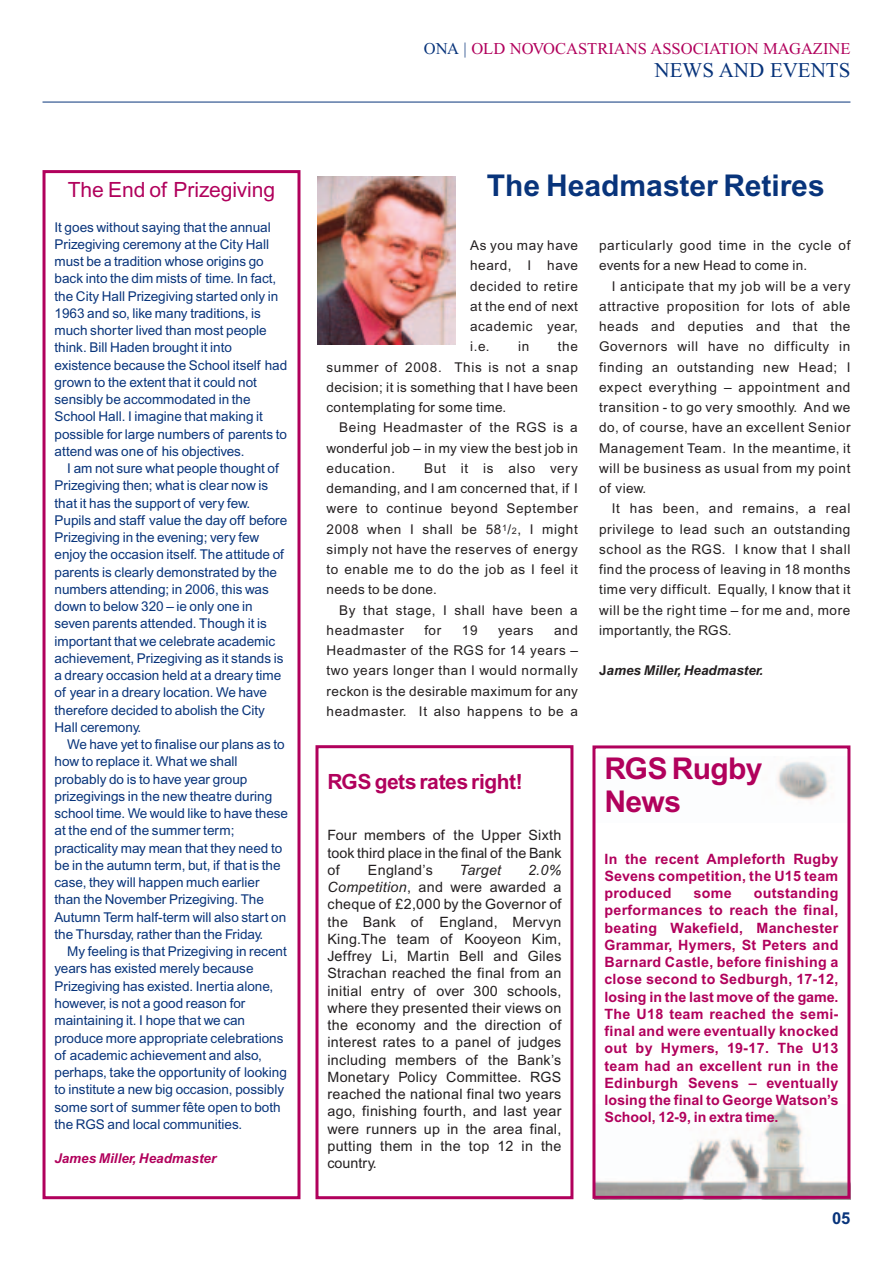
<style>
.page{position:relative;width:893px;height:1263px;background:#fff}
.page>*{position:absolute;margin:0;border:0;box-sizing:border-box;transform-origin:0 0}
.t1{font:700 30px "Arial";color:#08347b}
.t2{font:700 30px/33px "Arial";letter-spacing:-.02em;color:#b1015c}
.t3{font:21px "Arial";color:#b1015c}
.t4{font:700 21px "Arial";letter-spacing:-.02em;color:#b1015c}
.t5{font:21px "Times New Roman";color:#08347b}
.t6{font:16.5px "Times New Roman";color:#b1015c}
.t7{font:700 16.5px "Arial";color:#08347b}
.t8{font:14.25px/17.2px "Arial";letter-spacing:.02em;color:#231f20;text-align:justify}
.t9{font:700 14.25px/17.2px "Arial";letter-spacing:.02em;color:#b1015c;text-align:justify}
.t10{font:italic 14.25px "Arial";letter-spacing:.02em;color:#231f20}
.t11{font:13.5px/17.2px "Arial";color:#08347b}
.t12{font:13.5px/20.2px "Arial";letter-spacing:.05em;color:#231f20;text-align:justify}
.t13{font:italic 700 13.5px "Arial";color:#231f20}
.t14{font:italic 700 13.5px "Arial";color:#b1015c}
.s1{color:#08347b}
.s2{font-size:9px}
.s3{font-style:italic}
.s4{font-style:normal}
</style>
<div class="page">
<div style="left:43px;top:170px;width:257px;height:1029px;border:3px solid #b1015c"></div>
<hr style="left:43px;top:102px;width:807px;height:1px;background:#08347b">
<img style="left:317px;top:176px;width:138px;height:168px">
<img style="left:596px;top:1104px;width:250px;height:91px">
<img style="left:777px;top:762px;width:54px;height:39px">
<div style="left:592px;top:745px;width:258px;height:454px;border:3px solid #b1015c"></div>
<div style="left:315px;top:745px;width:258px;height:454px;border:3px solid #b1015c"></div>
<p class="t6" style="left:424px;top:43px;width:428px"><span class="s1">ONA |</span> OLD NOVOCASTRIANS ASSOCIATION MAGAZINE</p>
<h2 class="t5" style="left:655px;top:62px;width:197px">NEWS AND EVENTS</h2>
<h2 class="t3" style="left:68px;top:182px;width:209px">The End of Prizegiving</h2>
<p class="t11" style="left:55px;top:220px;width:234px">It goes without saying that the annual Prizegiving ceremony at the City Hall must be a tradition whose origins go back into the dim mists of time. In fact, the City Hall Prizegiving started only in 1963 and so, like many traditions, is much shorter lived than most people think. Bill Haden brought it into existence because the School itself had grown to the extent that it could not sensibly be accommodated in the School Hall. I imagine that making it possible for large numbers of parents to attend was one of his objectives.</p>
<p class="t11" style="left:55px;top:461px;width:234px;text-indent:13px">I am not sure what people thought of Prizegiving then; what is clear now is that it has the support of very few.<br>Pupils and staff value the day off before Prizegiving in the evening; very few enjoy the occasion itself. The attitude of parents is clearly demonstrated by the numbers attending; in 2006, this was down to below 320 – ie only one in seven parents attended. Though it is important that we celebrate academic achievement, Prizegiving as it stands is a dreary occasion held at a dreary time of year in a dreary location. We have therefore decided to abolish the City Hall ceremony.</p>
<p class="t11" style="left:55px;top:737px;width:235px;text-indent:13px">We have yet to finalise our plans as to how to replace it. What we shall probably do is to have year group prizegivings in the new theatre during school time. We would like to have these at the end of the summer term; practicality may mean that they need to be in the autumn term, but, if that is the case, they will happen much earlier than the November Prizegiving. The Autumn Term half-term will also start on the Thursday, rather than the Friday.</p>
<p class="t11" style="left:55px;top:944px;width:234px;text-indent:13px">My feeling is that Prizegiving in recent years has existed merely because Prizegiving has existed. Inertia alone, however, is not a good reason for maintaining it. I hope that we can produce more appropriate celebrations of academic achievement and also, perhaps, take the opportunity of looking to institute a new big occasion, possibly some sort of summer fête open to both the RGS and local communities.</p>
<p class="t14" style="left:55px;top:1151px;width:163px">James Miller, Headmaster</p>
<h1 class="t1" style="left:487px;top:175px;width:339px">The Headmaster Retires</h1>
<p class="t12" style="left:470px;top:236px;width:109px">As you may have heard, I have decided to retire at the end of next academic year, i.e.</p>
<p class="t12" style="left:326px;top:338px;width:253px;text-indent:231px">the summer of 2008. This is not a snap decision; it is something that I have been contemplating for some time.</p>
<p class="t12" style="left:326px;top:419px;width:253px;text-indent:13px">Being Headmaster of the RGS is a wonderful job – in my view the best job in education.</p>
<p class="t12" style="left:518px;top:338px;width:13px">in</p>
<p class="t12" style="left:326px;top:459px;width:253px;text-indent:98px">But it is also very demanding, and I am concerned that, if I were to continue beyond September 2008 when I shall be 58<sup>1</sup>/<span class="s2">2</span>, I might simply not have the reserves of energy to enable me to do the job as I feel it needs to be done.</p>
<p class="t12" style="left:326px;top:601px;width:253px;text-indent:13px">By that stage, I shall have been a headmaster</p>
<p class="t12" style="left:424px;top:621px;width:18px">for</p>
<p class="t12" style="left:462px;top:621px;width:17px">19</p>
<p class="t12" style="left:498px;top:621px;width:37px">years</p>
<p class="t12" style="left:326px;top:621px;width:253px;text-indent:227px">and Headmaster of the RGS for 14 years – two years longer than I would normally reckon is the desirable maximum for any headmaster. It also happens to be a</p>
<h2 class="t4" style="left:327px;top:773px;width:197px">RGS gets rates right!</h2>
<p class="t8" style="left:327px;top:828px;width:236px">Four members of the Upper Sixth took third place in the final of the Bank of</p>
<p class="t8" style="left:327px;top:862px;width:235px;text-indent:201px"><span class="s3">2.0% Competition</span>, and were awarded a cheque of £2,000 by the Governor of the Bank of England, Mervyn King.The team of Kooyeon Kim, Jeffrey Li, Martin Bell and Giles Strachan reached the final from an initial entry of over 300 schools, where they presented their views on the economy and the direction of interest rates to a panel of judges including members of the Bank’s Monetary Policy Committee. RGS reached the national final two years ago, finishing fourth, and last year were runners up in the area final, putting them in the top 12 in the country.</p>
<p class="t8" style="left:368px;top:862px;width:66px">England’s</p>
<p class="t10" style="left:460px;top:864px;width:43px">Target</p>
<p class="t12" style="left:599px;top:236px;width:253px">particularly good time in the cycle of events for a new Head to come in.</p>
<p class="t12" style="left:599px;top:277px;width:253px;text-indent:13px">I anticipate that my job will be a very attractive proposition for lots of able heads and deputies and that the Governors will have no difficulty in finding an outstanding new Head; I expect everything – appointment and transition - to go very smoothly. And we do, of course, have an excellent Senior Management Team. In the meantime, it will be business as usual from my point of view.</p>
<p class="t12" style="left:599px;top:500px;width:253px;text-indent:13px">It has been, and remains, a real privilege to lead such an outstanding school as the RGS. I know that I shall find the process of leaving in 18 months time very difficult. Equally, I know that it will be the right time – for me and, more importantly, the RGS.</p>
<p class="t13" style="left:599px;top:663px;width:165px"><span class="s4">J</span>ames Miller, Headmaster.</p>
<h1 class="t2" style="left:604px;top:755px;width:160px">RGS Rugby<br>News</h1>
<p class="t9" style="left:604px;top:851px;width:235px">In the recent Ampleforth Rugby Sevens competition, the U15 team produced</p>
<p class="t9" style="left:604px;top:886px;width:236px;text-indent:149px">outstanding performances to reach the final, beating Wakefield, Manchester Grammar, Hymers, St Peters and Barnard Castle, before finishing a close second to Sedburgh, 17-12, losing in the last move of the game.<br>The U18 team reached the semi&shy;final and were eventually knocked out by Hymers, 19-17. The U13 team had an excellent run in the Edinburgh Sevens – eventually losing the final to George Watson’s School, 12-9, in extra time.</p>
<p class="t9" style="left:693px;top:886px;width:40px">some</p>
<p class="t7" style="left:832px;top:1212px;width:20px">05</p>
</div>
